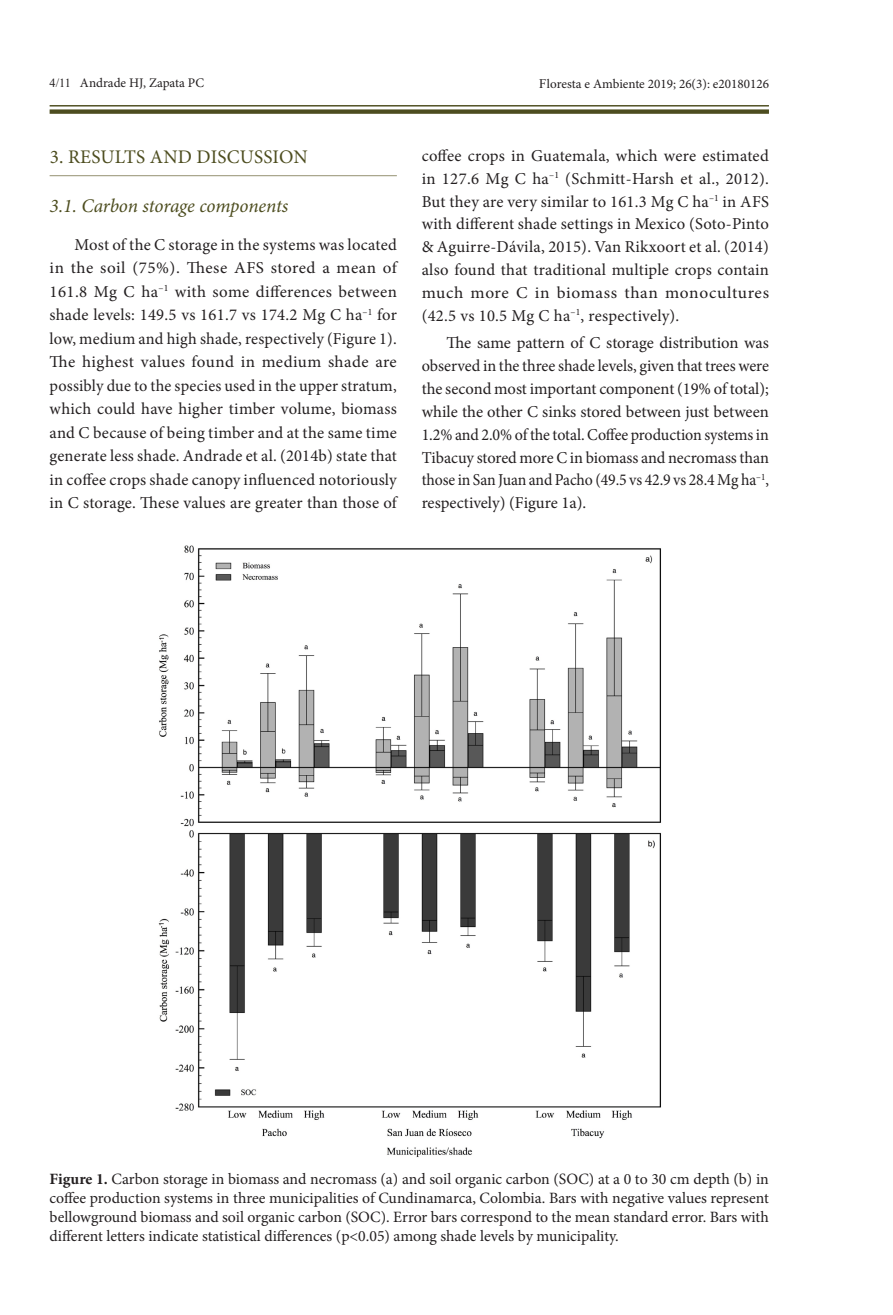
<style>
.page{position:relative;width:893px;height:1315px;background:#fff}
.page>*{position:absolute;margin:0;border:0;box-sizing:border-box;transform-origin:0 0}
.Heading2Alt{font:italic 19.25px "Minion Pro";letter-spacing:-.01em;color:#4d4d1f}
.Heading1{font:19.25px "Minion Pro";letter-spacing:.01em;color:#4d4d1f}
.Paragraph{font:16.62px/22.8px "Minion Pro";letter-spacing:.01em;color:#231f20;text-align:justify}
.FigureCaption{font:15.75px/18.9px "Minion Pro";color:#231f20;text-align:justify}
.t1{font:13.12px "Minion Pro";color:#231f20}
.s1{font-family:"Times New Roman";font-size:12.25px}
.s2{font-family:"Times New Roman"}
.s3{font-weight:700}
</style>
<div class="page">
<div style="left:50px;top:109px;width:719px;height:5px;background:#4d4d1f"></div>
<hr style="left:50px;top:105px;width:719px;height:1px;background:#4d4d1f">
<hr style="left:50px;top:175px;width:347px;height:1px;background:#959172">
<img style="left:158px;top:545px;width:503px;height:612px">
<p class="t1" style="left:50px;top:74px;width:156px"><span class="s1">4/11</span> Andrade HJ, Zapata PC</p>
<p class="t1" style="left:539px;top:75px;width:231px"><span class="s2">Fl</span>oresta e Ambiente 2019; 26(3): e20180126</p>
<p class="Heading1" style="left:50px;top:144px;width:260px">3. RESULTS AND DISCUSSION</p>
<p class="Heading2Alt" style="left:50px;top:192px;width:240px">3.1. Carbon storage components</p>
<p class="Paragraph" style="left:50px;top:233px;width:349px;line-height:23.4px;text-indent:25px">Most of the C storage in the systems was located in the soil (75%). These AFS stored a mean of 161.8 Mg C ha<sup>–1</sup> with some differences between shade levels: 149.5 vs 161.7 vs 174.2 Mg C ha<sup>–1</sup> for low, medium and high shade, respectively (Figure 1).<br>The highest values found in medium shade are possibly due to the species used in the upper stratum, which could have higher timber volume, biomass and C because of being timber and at the same time generate less shade. Andrade et al. (2014b) state that in coffee crops shade canopy influenced notoriously in C storage. These values are greater than those of</p>
<p class="Paragraph" style="left:422px;top:144px;width:349px">coffee crops in Guatemala, which were estimated in 127.6 Mg C ha<sup>–1</sup> (Schmitt-Harsh et al., 2012).<br>But they are very similar to 161.3 Mg C ha<sup>–1</sup> in AFS with different shade settings in Mexico (Soto‑Pinto &amp; Aguirre-Dávila, 2015). Van Rikxoort et al. (2014) also found that traditional multiple crops contain much more C in biomass than monocultures (42.5 vs 10.5 Mg C ha<sup>–1</sup>, respectively).</p>
<p class="Paragraph" style="left:422px;top:332px;width:349px;text-indent:25px">The same pattern of C storage distribution was observed in the three shade levels, given that trees were the second most important component (19% of total); while the other C sinks stored between just between 1.2% and 2.0% of the total. Coffee production systems in Tibacuy stored more C in biomass and necromass than those in San Juan and Pacho (49.5 vs 42.9 vs 28.4 Mg ha<sup>–1</sup>, respectively) (Figure 1a).</p>
<p class="FigureCaption" style="left:50px;top:1169px;width:721px"><span class="s3">Figure 1.</span> Carbon storage in biomass and necromass (a) and soil organic carbon (SOC) at a 0 to 30 cm depth (b) in coffee production systems in three municipalities of Cundinamarca, Colombia. Bars with negative values represent bellowground biomass and soil organic carbon (SOC). Error bars correspond to the mean standard error. Bars with different letters indicate statistical differences (p&lt;0.05) among shade levels by municipality.</p>
</div>
